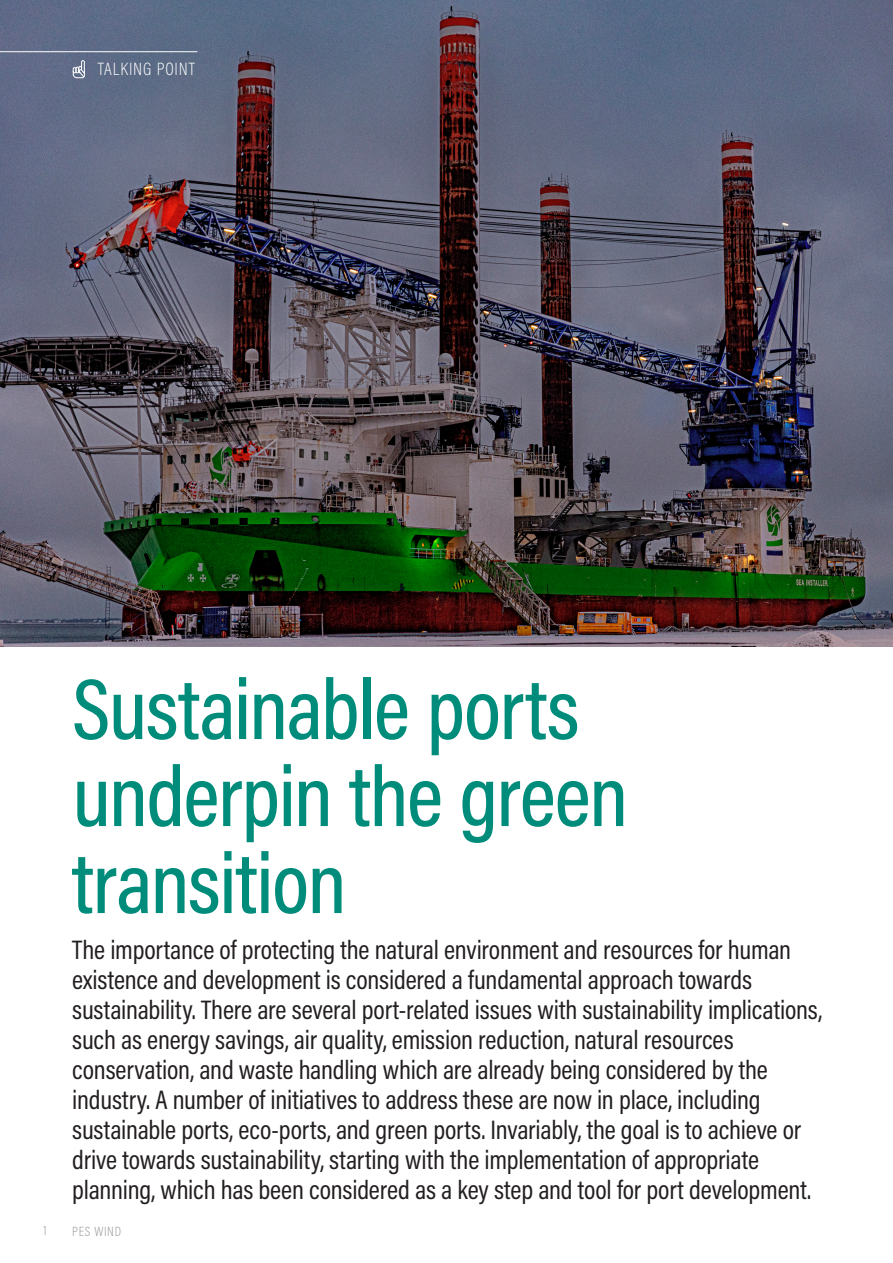
<style>
.page{position:relative;width:893px;height:1263px;background:#fff}
.page>*{position:absolute;margin:0;border:0;box-sizing:border-box;transform-origin:0 0}
.Heading_40pt_2015{font:500 87px/87px "Acumin Pro Cond";letter-spacing:-.015em;color:#008c7b}
.Body_Copy_2015{font:27px/30px "Acumin Pro Cond";letter-spacing:-.005em;color:#231f20}
.Page_head_2015{font:200 18px "Acumin Pro Cond";letter-spacing:.05em;color:#fff}
.t1{font:200 13.5px "Acumin Pro Cond";letter-spacing:.05em;color:#939598}
</style>
<div class="page">
<img style="left:0;top:0;width:893px;height:647px">
<hr style="left:0;top:51px;width:197px;height:1px;background:#fff">
<svg style="left:73px;top:60px;width:12px;height:18px"></svg>
<p class="Page_head_2015" style="left:98px;top:58px;width:99px">TALKING POINT</p>
<p class="Heading_40pt_2015" style="left:72px;top:664px;width:557px">Sustainable ports underpin the green transition</p>
<p class="Body_Copy_2015" style="left:72px;top:934px;width:751px">The importance of protecting the natural environment and resources for human existence and development is considered a fundamental approach towards sustainability. There are several port-related issues with sustainability implications, such as energy savings, air quality, emission reduction, natural resources conservation, and waste handling which are already being considered by the industry. A number of initiatives to address these are now in place, including sustainable ports, eco-ports, and green ports. Invariably, the goal is to achieve or drive towards sustainability, starting with the implementation of appropriate planning, which has been considered as a key step and tool for port development.</p>
<p class="t1" style="left:44px;top:1222px;width:5px">1</p>
<p class="t1" style="left:72px;top:1223px;width:50px">PES WIND</p>
</div>
